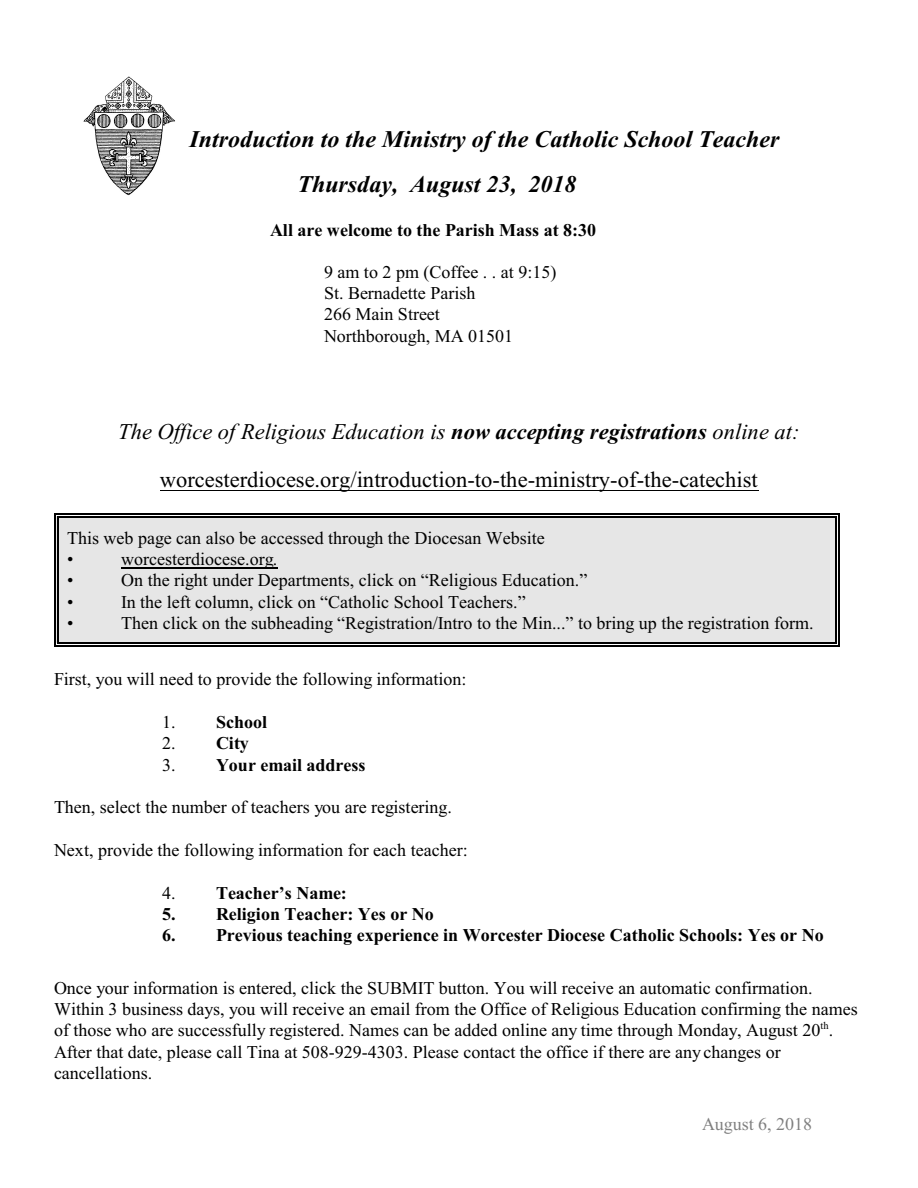
<style>
.page{position:relative;width:918px;height:1188px;background:#fff}
.page>*{position:absolute;margin:0;border:0;box-sizing:border-box;transform-origin:0 0}
.t1{font:italic 700 24px/45.6px "Times New Roman";color:#000}
.t2{font:22.5px/47.7px "Times New Roman";color:#000;text-align:center}
.t3{font:18px/21.3px "Times New Roman";color:#000}
.t4{font:700 18px "Times New Roman";color:#000}
.t5{font:18px "Times New Roman";color:#808080}
.s1{font-style:italic}
.s2{font-weight:700;font-style:italic}
.s3{font-weight:400}
</style>
<div class="page">
<hr style="left:160px;top:490px;width:598px;height:1px;background:#000">
<div style="left:57px;top:517px;width:780px;height:126px;background:#e6e6e6"></div>
<hr style="left:121px;top:568px;width:157px;height:1px;background:#000">
<hr style="left:57px;top:517px;width:1px;height:126px;background:#000">
<hr style="left:836px;top:517px;width:1px;height:126px;background:#000">
<hr style="left:57px;top:517px;width:780px;height:1px;background:#000">
<hr style="left:57px;top:642px;width:780px;height:1px;background:#000">
<hr style="left:54px;top:514px;width:1px;height:132px;background:#000">
<hr style="left:839px;top:514px;width:1px;height:132px;background:#000">
<hr style="left:54px;top:514px;width:786px;height:1px;background:#000">
<hr style="left:54px;top:645px;width:786px;height:1px;background:#000">
<img style="left:83px;top:76px;width:92px;height:120px">
<h1 class="t1" style="left:298px;top:118px;width:483px;text-indent:-108px">Introduction to the Ministry of the Catholic School Teacher<br>Thursday, August 23, 2018</h1>
<p class="t4" style="left:270px;top:224px;width:328px">All are welcome to the Parish Mass at 8:30</p>
<p class="t3" style="left:324px;top:263px;width:234px">9 am to 2 pm (Coffee . . at 9:15)<br>St. Bernadette Parish<br>266 Main Street<br>Northborough, MA 01501</p>
<p class="t2" style="left:118px;top:410px;width:683px"><span class="s1">The Office of Religious Education is</span> <span class="s2">now accepting registrations</span> <span class="s1">online at: </span>worcesterdiocese.org/introduction-to-the-ministry-of-the-catechist</p>
<p class="t3" style="left:67px;top:529px;width:479px">This web page can also be accessed through the Diocesan Website •</p>
<p class="t3" style="left:121px;top:550px;width:158px">worcesterdiocese.org.</p>
<p class="t3" style="left:67px;top:571px;width:8px">•</p>
<p class="t3" style="left:121px;top:571px;width:468px">On the right under Departments, click on “Religious Education.”</p>
<p class="t3" style="left:67px;top:593px;width:8px">•</p>
<p class="t3" style="left:121px;top:593px;width:406px">In the left column, click on “Catholic School Teachers.”</p>
<p class="t3" style="left:67px;top:614px;width:8px">•</p>
<p class="t3" style="left:121px;top:614px;width:694px">Then click on the subheading “Registration/Intro to the Min...” to bring up the registration form.</p>
<p class="t3" style="left:54px;top:670px;width:414px">First, you will need to provide the following information:</p>
<p class="t4" style="left:162px;top:715px;width:107px"><span class="s3">1.</span> School</p>
<p class="t4" style="left:162px;top:737px;width:88px"><span class="s3">2.</span> City</p>
<p class="t4" style="left:162px;top:759px;width:205px"><span class="s3">3.</span> Your email address</p>
<p class="t3" style="left:54px;top:798px;width:399px">Then, select the number of teachers you are registering.</p>
<p class="t3" style="left:54px;top:841px;width:415px">Next, provide the following information for each teacher:</p>
<p class="t4" style="left:162px;top:886px;width:186px"><span class="s3">4.</span> Teacher’s Name:</p>
<p class="t4" style="left:162px;top:908px;width:273px">5. Religion Teacher: Yes or No</p>
<p class="t4" style="left:162px;top:929px;width:663px">6. Previous teaching experience in Worcester Diocese Catholic Schools: Yes or No</p>
<p class="t3" style="left:54px;top:979px;width:805px">Once your information is entered, click the SUBMIT button. You will receive an automatic confirmation.<br>Within 3 business days, you will receive an email from the Office of Religious Education confirming the names of those who are successfully registered. Names can be added online any time through Monday, August 20<sup>th</sup>.<br>After that date, please call Tina at 508-929-4303. Please contact the office if there are any changes or cancellations.</p>
<p class="t5" style="left:702px;top:1117px;width:112px">August 6, 2018</p>
</div>
